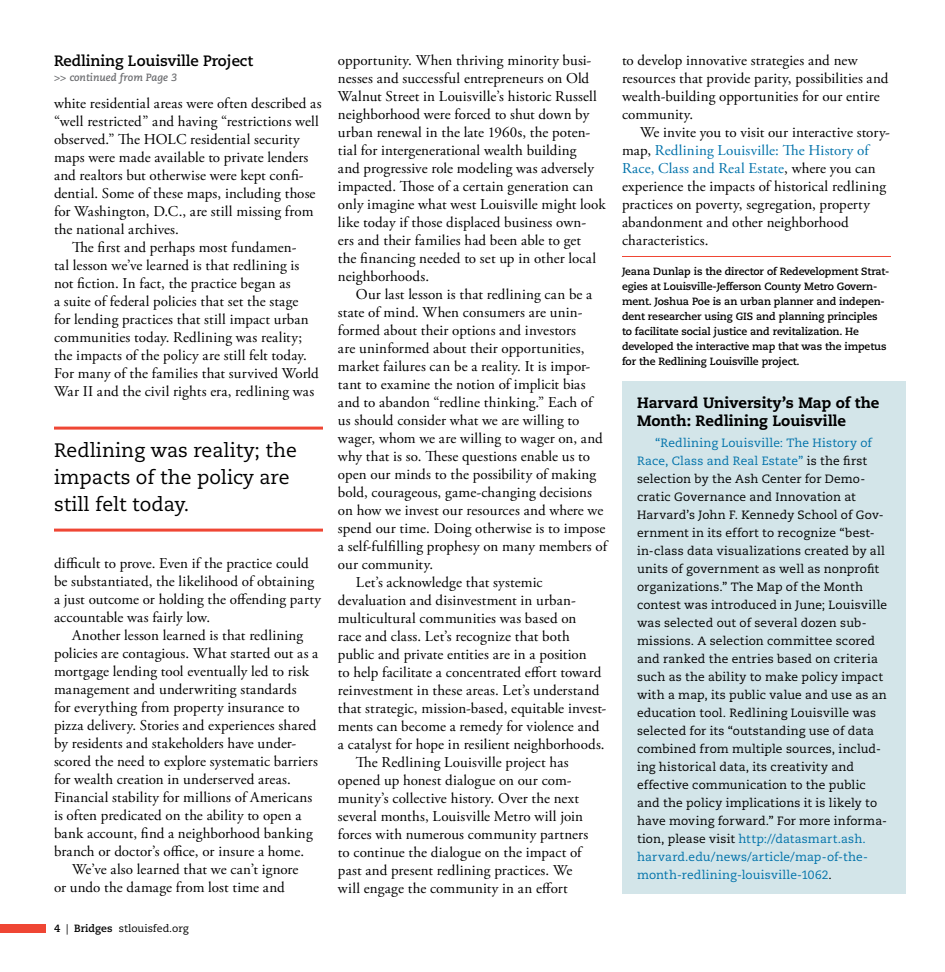
<style>
.page{position:relative;width:945px;height:972px;background:#fff}
.page>*{position:absolute;margin:0;border:0;box-sizing:border-box;transform-origin:0 0}
.pull_quote{font:19.5px/27px "Caecilia LT Std";color:#000}
.body_copy{font:15px/18px "Adobe Garamond Pro";letter-spacing:.01em;color:#000}
.sidebar_subheadline{font:800 15px/18px "Caecilia LT Std";color:#000}
.page_jump_title{font:700 15px "Caecilia LT Std";letter-spacing:-.005em;color:#000}
.sidebar_body_copy{font:12px/18px "Caecilia LT Std";letter-spacing:.015em;color:#000}
.author_credit{font:700 10.5px/15px "Caecilia LT Std";letter-spacing:-.01em;color:#000}
.t1{font:10.5px "Caecilia LT Std";color:#000}
.page_refs{font:italic 700 10.5px "Caecilia LT Std";color:#6d6e71}
.s1{font-weight:700}
.s2{color:#0072aa}
</style>
<div class="page">
<div style="left:622px;top:381px;width:284px;height:513px;background:#d3e5e9"></div>
<hr style="left:54px;top:427px;width:269px;height:3px;background:#ef4634">
<hr style="left:54px;top:529px;width:269px;height:3px;background:#ef4634">
<hr style="left:622px;top:256px;width:269px;height:1px;background:#ef4634">
<div style="left:0;top:924px;width:46px;height:8px;background:#ef4634"></div>
<p class="page_jump_title" style="left:54px;top:51px;width:200px">Redlining Louisville Project</p>
<p class="page_refs" style="left:54px;top:71px;width:125px">&gt;&gt; continued from Page 3</p>
<p class="body_copy" style="left:54px;top:95px;width:269px">white residential areas were often described as “well restricted” and having “restrictions well observed.” The HOLC residential security maps were made available to private lenders and realtors but otherwise were kept confi&shy;dential. Some of these maps, including those for Washington, D.C., are still missing from the national archives.</p>
<p class="body_copy" style="left:54px;top:239px;width:266px;text-indent:18px">The first and perhaps most fundamen-<br>tal lesson we’ve learned is that redlining is not fiction. In fact, the practice began as<br>a suite of federal policies that set the stage<br>for lending practices that still impact urban communities today. Redlining was reality; the impacts of the policy are still felt today.<br>For many of the families that survived World War II and the civil rights era, redlining was</p>
<p class="pull_quote" style="left:54px;top:437px;width:244px">Redlining was reality; the impacts of the policy are still felt today.</p>
<p class="body_copy" style="left:54px;top:555px;width:269px">difficult to prove. Even if the practice could be substantiated, the likelihood of obtaining a just outcome or holding the offending party accountable was fairly low.</p>
<p class="body_copy" style="left:54px;top:627px;width:266px;text-indent:18px">Another lesson learned is that redlining policies are contagious. What started out as a mortgage lending tool eventually led to risk management and underwriting standards<br>for everything from property insurance to pizza delivery. Stories and experiences shared by residents and stakeholders have under&shy;scored the need to explore systematic barriers for wealth creation in underserved areas.<br>Financial stability for millions of Americans is often predicated on the ability to open a bank account, find a neighborhood banking branch or doctor’s office, or insure a home.</p>
<p class="body_copy" style="left:54px;top:861px;width:246px;text-indent:18px">We’ve also learned that we can’t ignore or undo the damage from lost time and</p>
<p class="t1" style="left:54px;top:923px;width:136px"><span class="s1">4</span> | <span class="s1">Bridges</span> stlouisfed.org</p>
<p class="body_copy" style="left:338px;top:52px;width:269px">opportunity. When thriving minority busi&shy;nesses and successful entrepreneurs on Old Walnut Street in Louisville’s historic Russell neighborhood were forced to shut down by urban renewal in the late 1960s, the poten&shy;tial for intergenerational wealth building<br>and progressive role modeling was adversely impacted. Those of a certain generation can only imagine what west Louisville might look like today if those displaced business own&shy;ers and their families had been able to get<br>the financing needed to set up in other local neighborhoods.</p>
<p class="body_copy" style="left:338px;top:286px;width:271px;text-indent:18px">Our last lesson is that redlining can be a state of mind. When consumers are unin&shy;formed about their options and investors<br>are uninformed about their opportunities, market failures can be a reality. It is impor&shy;tant to examine the notion of implicit bias and to abandon “redline thinking.” Each of us should consider what we are willing to wager, whom we are willing to wager on, and why that is so. These questions enable us to open our minds to the possibility of making bold, courageous, game-changing decisions on how we invest our resources and where we spend our time. Doing otherwise is to impose a self-fulfilling prophesy on many members of our community.</p>
<p class="body_copy" style="left:338px;top:574px;width:270px;text-indent:18px">Let’s acknowledge that systemic devaluation and disinvestment in urban&shy;multicultural communities was based on<br>race and class. Let’s recognize that both public and private entities are in a position<br>to help facilitate a concentrated effort toward reinvestment in these areas. Let’s understand that strategic, mission-based, equitable invest&shy;ments can become a remedy for violence and a catalyst for hope in resilient neighborhoods.</p>
<p class="body_copy" style="left:338px;top:754px;width:252px;text-indent:18px">The Redlining Louisville project has opened up honest dialogue on our com&shy;munity’s collective history. Over the next several months, Louisville Metro will join forces with numerous community partners to continue the dialogue on the impact of past and present redlining practices. We will engage the community in an effort</p>
<p class="body_copy" style="left:622px;top:52px;width:268px">to develop innovative strategies and new resources that provide parity, possibilities and wealth-building opportunities for our entire community.</p>
<p class="body_copy" style="left:622px;top:124px;width:270px;text-indent:18px">We invite you to visit our interactive story&shy;map, <span class="s2">Redlining Louisville: The History of Race, Class and Real Estate</span>, where you can experience the impacts of historical redlining practices on poverty, segregation, property abandonment and other neighborhood characteristics.</p>
<p class="author_credit" style="left:622px;top:264px;width:269px">Jeana Dunlap is the director of Redevelopment Strat&shy;egies at Louisville-Jefferson County Metro Govern&shy;ment. Joshua Poe is an urban planner and indepen&shy;dent researcher using GIS and planning principles to facilitate social justice and revitalization. He developed the interactive map that was the impetus for the Redlining Louisville project.</p>
<p class="sidebar_subheadline" style="left:637px;top:394px;width:244px">Harvard University’s Map of the<br>Month: Redlining Louisville</p>
<p class="sidebar_body_copy" style="left:637px;top:434px;width:252px;text-indent:18px"><span class="s2">“Redlining Louisville: The History of Race, Class and Real Estate”</span> is the first selection by the Ash Center for Demo&shy;cratic Governance and Innovation at Harvard’s John F. Kennedy School of Gov&shy;ernment in its effort to recognize “best&shy;in-class data visualizations created by all units of government as well as nonprofit organizations.” The Map of the Month contest was introduced in June; Louisville was selected out of several dozen sub&shy;missions. A selection committee scored and ranked the entries based on criteria such as the ability to make policy impact with a map, its public value and use as an education tool. Redlining Louisville was selected for its “outstanding use of data combined from multiple sources, includ&shy;ing historical data, its creativity and effective communication to the public and the policy implications it is likely to have moving forward.” For more informa&shy;tion, please visit <span class="s2">http://datasmart.ash. harvard.edu/news/article/map-of-the&shy;month-redlining-louisville-1062</span>.</p>
</div>
